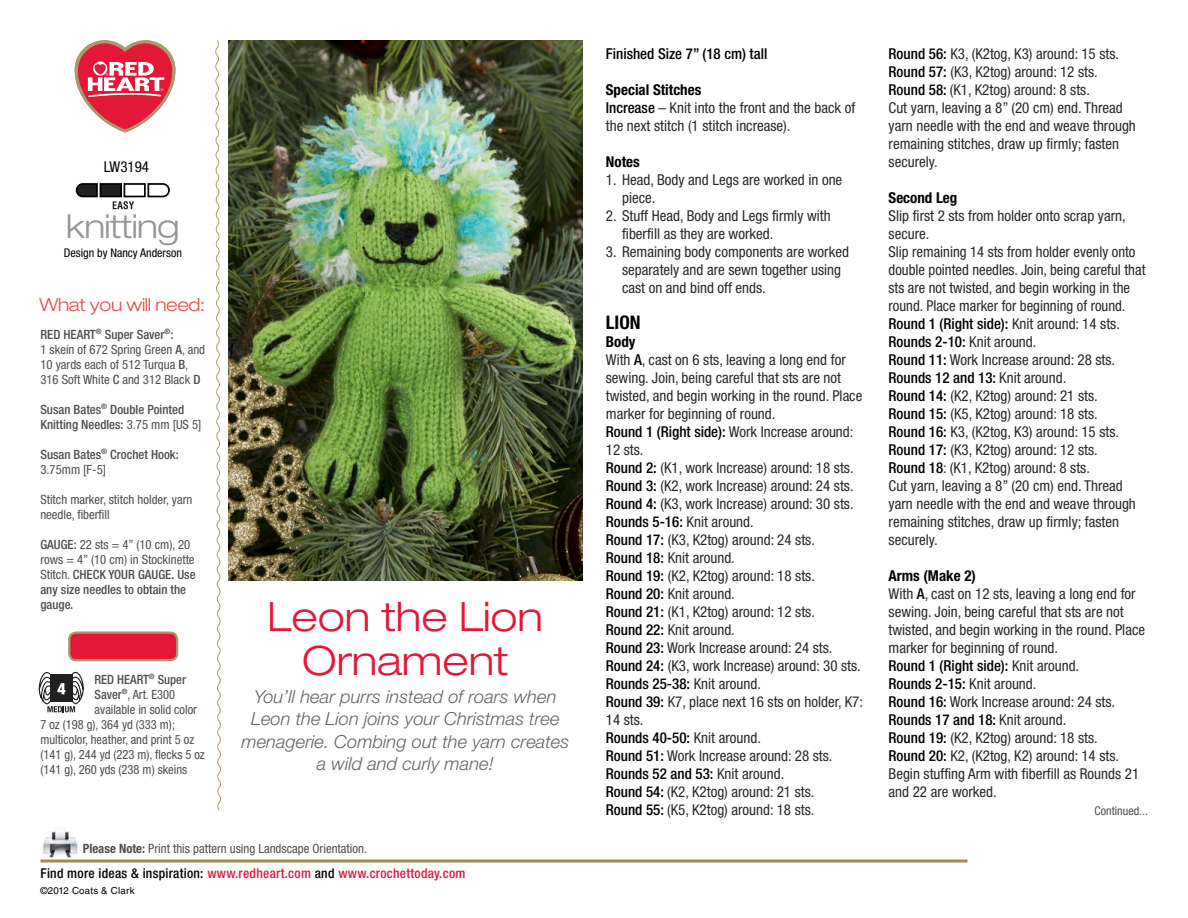
<style>
.page{position:relative;width:1188px;height:918px;background:#fff}
.page>*{position:absolute;margin:0;border:0;box-sizing:border-box;transform-origin:0 0}
.t1{font:300 expanded 40.5px/43.5px "Helvetica Neue LT Std";color:#e31837;text-align:center}
.t2{font:300 expanded 33px "Helvetica Neue LT Std";letter-spacing:-.02em;color:#939598}
.t3{font:700 condensed 18.75px "Helvetica Neue LT Std";color:#000}
.t4{font:italic 300 18px/22.5px "Helvetica Neue LT Std";color:#636466;text-align:center}
.t5{font:300 expanded 18px "Helvetica Neue LT Std";letter-spacing:-.02em;color:#e74b4b}
.t6{font:condensed 15px/18px "Helvetica Neue LT Std";color:#292829}
.t7{font:500 condensed 15px "Helvetica Neue LT Std";color:#000}
.t8{font:700 condensed 15px "Helvetica Neue LT Std";color:#000}
.t9{font:condensed 15px "Helvetica Neue LT Std";color:#000}
.t10{font:500 condensed 13.5px "Helvetica Neue LT Std";letter-spacing:.02em;color:#e31837}
.t11{font:condensed 12.75px/15px "Helvetica Neue LT Std";color:#4d4d4f}
.t12{font:500 condensed 12.75px/15px "Helvetica Neue LT Std";color:#4d4d4f}
.t13{font:condensed 12px "Helvetica Neue LT Std";color:#000}
.t14{font:condensed 12px "Helvetica Neue LT Std";color:#4d4d4f}
.t15{font:9.75px "Helvetica LT Std";letter-spacing:.02em;color:#000}
.s1{font-weight:500}
.s2{font-weight:400}
.s3{font-weight:700}
.s4{color:#000}
.s5{font-weight:700;color:#000}
.s6{font-weight:500;color:#000}
</style>
<div class="page">
<hr style="left:40px;top:860px;width:928px;height:2px;background:#a18b50">
<img style="left:42px;top:828px;width:36px;height:30px">
<svg style="left:75px;top:40px;width:100px;height:92px"></svg>
<svg style="left:38px;top:671px;width:46px;height:41px"></svg>
<svg style="left:76px;top:183px;width:94px;height:26px"></svg>
<svg style="left:215px;top:40px;width:6px;height:771px"></svg>
<img style="left:229px;top:40px;width:353px;height:540px">
<div style="left:69px;top:633px;width:108px;height:27px;background:#e31837;border-radius:7px"></div>
<div style="left:68px;top:632px;width:110px;height:29px;border:2px solid #a8996e;border-radius:7px"></div>
<p class="t9" style="left:104px;top:158px;width:47px">LW3194</p>
<h2 class="t2" style="left:66px;top:207px;width:115px">knitting</h2>
<p class="t13" style="left:64px;top:246px;width:120px">Design by Nancy Anderson</p>
<p class="t5" style="left:40px;top:294px;width:167px">What you will need:</p>
<p class="t11" style="left:40px;top:327px;width:166px"><span class="s1">RED HEART</span><sup>®</sup> <span class="s1">Super Saver</span><sup>®</sup><span class="s1">:<br></span>1 skein of 672 Spring Green <span class="s1">A</span>, and<br>10 yards each of 512 Turqua <span class="s1">B</span>,<br>316 Soft White <span class="s1">C</span> and 312 Black <span class="s1">D</span></p>
<p class="t12" style="left:40px;top:401px;width:163px">Susan Bates<sup>®</sup> Double Pointed<br>Knitting Needles: <span class="s2">3.75 mm [US 5]</span></p>
<p class="t12" style="left:40px;top:446px;width:140px">Susan Bates<sup>®</sup> Crochet Hook:<br><span class="s2">3.75mm [F-5]</span></p>
<p class="t11" style="left:40px;top:492px;width:154px">Stitch marker, stitch holder, yarn needle, fiberfill</p>
<p class="t12" style="left:40px;top:536px;width:157px">GAUGE: <span class="s2">22 sts = 4” (10 cm), 20 rows = 4” (10 cm) in Stockinette<br>Stitch.</span> CHECK YOUR GAUGE. Use any size needles to obtain the gauge.</p>
<p class="t12" style="left:95px;top:671px;width:93px">RED HEART<sup>®</sup> Super</p>
<p class="t11" style="left:95px;top:687px;width:82px"><span class="s1">Saver</span><sup>®</sup>, Art. E300</p>
<p class="t11" style="left:95px;top:702px;width:104px">available in solid color</p>
<p class="t11" style="left:40px;top:717px;width:136px">7 oz (198 g), 364 yd (333 m);</p>
<p class="t11" style="left:40px;top:732px;width:155px">multicolor, heather, and print 5 oz</p>
<p class="t11" style="left:40px;top:747px;width:166px">(141 g), 244 yd (223 m), flecks 5 oz</p>
<p class="t11" style="left:40px;top:762px;width:148px">(141 g), 260 yds (238 m) skeins</p>
<h1 class="t1" style="left:268px;top:594px;width:277px">Leon the Lion<br>Ornament</h1>
<p class="t4" style="left:241px;top:685px;width:329px">You’ll hear purrs instead of roars when Leon the Lion joins your Christmas tree menagerie. Combing out the yarn creates a wild and curly mane!</p>
<p class="t11" style="left:83px;top:841px;width:286px"><span class="s3">Please Note:</span> Print this pattern using Landscape Orientation.</p>
<p class="t15" style="left:40px;top:885px;width:96px">©2012 Coats &amp; Clark</p>
<p class="t10" style="left:40px;top:865px;width:427px"><span class="s4">Find more ideas &amp; inspiration:</span> www.redheart.com <span class="s4">and</span> www.crochettoday.com</p>
<p class="t7" style="left:606px;top:44px;width:163px">Finished Size 7” (18 cm) tall</p>
<p class="t6" style="left:606px;top:80px;width:251px"><span class="s5">Special Stitches<br></span><span class="s6">Increase</span> – Knit into the front and the back of the next stitch (1 stitch increase).</p>
<p class="t8" style="left:606px;top:152px;width:35px">Notes</p>
<p class="t6" style="left:622px;top:170px;width:222px;text-indent:-16px">1. Head, Body and Legs are worked in one piece.</p>
<p class="t6" style="left:622px;top:206px;width:210px;text-indent:-16px">2. Stuff Head, Body and Legs firmly with fiberfill as they are worked.</p>
<p class="t6" style="left:622px;top:242px;width:228px;text-indent:-16px">3. Remaining body components are worked separately and are sewn together using cast on and bind off ends.</p>
<p class="t3" style="left:606px;top:310px;width:36px">LION</p>
<p class="t6" style="left:606px;top:332px;width:259px"><span class="s5">Body<br></span>With <span class="s6">A</span>, cast on 6 sts, leaving a long end for sewing. Join, being careful that sts are not twisted, and begin working in the round. Place marker for beginning of round.<br><span class="s6">Round 1 (Right side):</span> Work Increase around:<br>12 sts.<br><span class="s6">Round 2:</span> (K1, work Increase) around: 18 sts.<br><span class="s6">Round 3:</span> (K2, work Increase) around: 24 sts.<br><span class="s6">Round 4:</span> (K3, work Increase) around: 30 sts.<br><span class="s6">Rounds 5-16:</span> Knit around.<br><span class="s6">Round 17:</span> (K3, K2tog) around: 24 sts.<br><span class="s6">Round 18:</span> Knit around.<br><span class="s6">Round 19:</span> (K2, K2tog) around: 18 sts.<br><span class="s6">Round 20:</span> Knit around.<br><span class="s6">Round 21:</span> (K1, K2tog) around: 12 sts.<br><span class="s6">Round 22:</span> Knit around.<br><span class="s6">Round 23:</span> Work Increase around: 24 sts.<br><span class="s6">Round 24:</span> (K3, work Increase) around: 30 sts.<br><span class="s6">Rounds 25-38:</span> Knit around.<br><span class="s6">Round 39:</span> K7, place next 16 sts on holder, K7:<br>14 sts.<br><span class="s6">Rounds 40-50:</span> Knit around.<br><span class="s6">Round 51:</span> Work Increase around: 28 sts.<br><span class="s6">Rounds 52 and 53:</span> Knit around.<br><span class="s6">Round 54:</span> (K2, K2tog) around: 21 sts.<br><span class="s6">Round 55:</span> (K5, K2tog) around: 18 sts.</p>
<p class="t6" style="left:889px;top:44px;width:249px"><span class="s6">Round 56:</span> K3, (K2tog, K3) around: 15 sts.<br><span class="s6">Round 57:</span> (K3, K2tog) around: 12 sts.<br><span class="s6">Round 58:</span> (K1, K2tog) around: 8 sts.<br>Cut yarn, leaving a 8” (20 cm) end. Thread yarn needle with the end and weave through remaining stitches, draw up firmly; fasten securely.</p>
<p class="t8" style="left:889px;top:188px;width:70px">Second Leg</p>
<p class="t6" style="left:889px;top:206px;width:258px">Slip first 2 sts from holder onto scrap yarn, secure.<br>Slip remaining 14 sts from holder evenly onto double pointed needles. Join, being careful that sts are not twisted, and begin working in the round. Place marker for beginning of round.<br><span class="s6">Round 1 (Right side):</span> Knit around: 14 sts.<br><span class="s6">Rounds 2-10:</span> Knit around.<br><span class="s6">Round 11:</span> Work Increase around: 28 sts.<br><span class="s6">Rounds 12 and 13:</span> Knit around.<br><span class="s6">Round 14:</span> (K2, K2tog) around: 21 sts.<br><span class="s6">Round 15:</span> (K5, K2tog) around: 18 sts.<br><span class="s6">Round 16:</span> K3, (K2tog, K3) around: 15 sts.<br><span class="s6">Round 17:</span> (K3, K2tog) around: 12 sts.<br><span class="s6">Round 18</span>: (K1, K2tog) around: 8 sts.<br>Cut yarn, leaving a 8” (20 cm) end. Thread yarn needle with the end and weave through remaining stitches, draw up firmly; fasten securely.</p>
<p class="t6" style="left:889px;top:566px;width:258px"><span class="s5">Arms (Make 2)<br></span>With <span class="s6">A</span>, cast on 12 sts, leaving a long end for sewing. Join, being careful that sts are not twisted, and begin working in the round. Place marker for beginning of round.<br><span class="s6">Round 1 (Right side):</span> Knit around.<br><span class="s6">Rounds 2-15:</span> Knit around.<br><span class="s6">Round 16:</span> Work Increase around: 24 sts.<br><span class="s6">Rounds 17 and 18:</span> Knit around.<br><span class="s6">Round 19:</span> (K2, K2tog) around: 18 sts.<br><span class="s6">Round 20:</span> K2, (K2tog, K2) around: 14 sts.<br>Begin stuffing Arm with fiberfill as Rounds 21 and 22 are worked.</p>
<p class="t14" style="left:1095px;top:803px;width:55px">Continued...</p>
</div>
